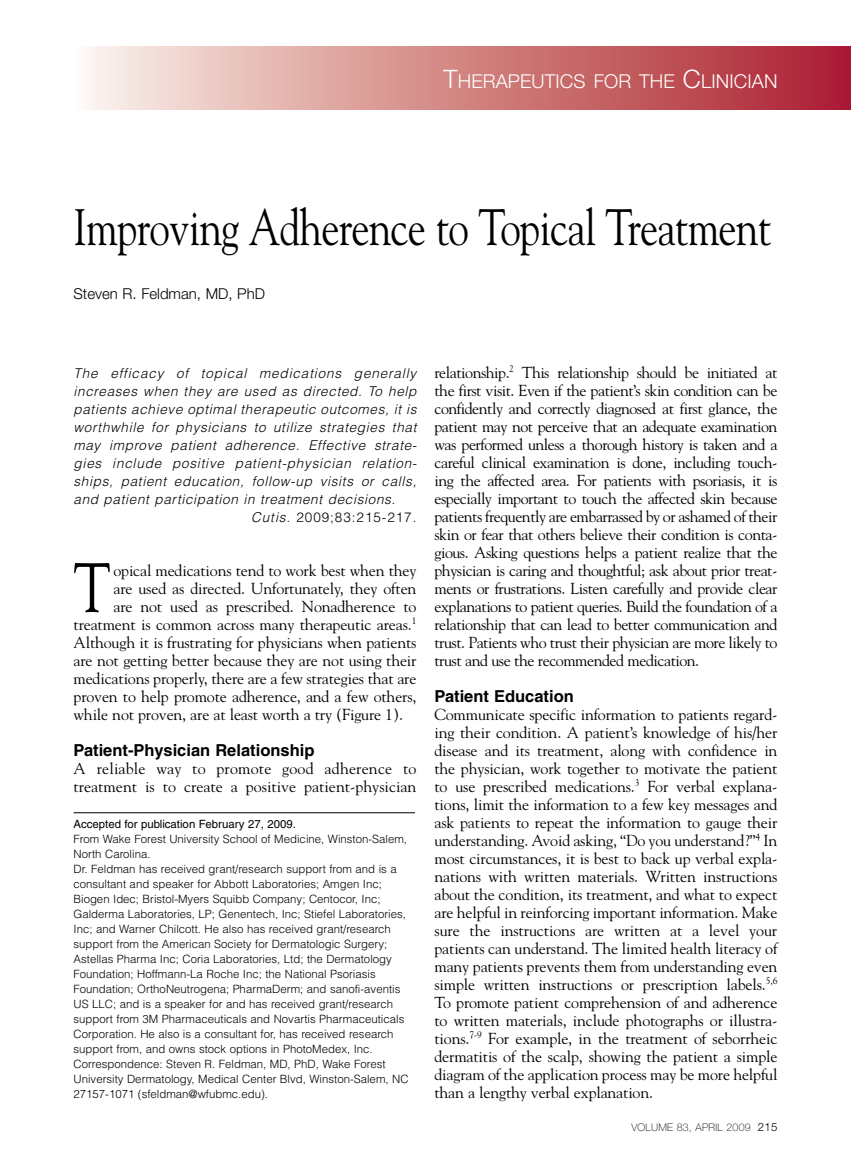
<style>
.page{position:relative;width:851px;height:1161px;background:#fff}
.page>*{position:absolute;margin:0;border:0;box-sizing:border-box;transform-origin:0 0}
.t1{font:69.6px "Goudy";color:#000;scale:.8 1}
.t2{font:51px "Goudy";letter-spacing:-.02em;color:#000;scale:.8 1}
.t3{font:300 19.2px "Helvetica Neue";letter-spacing:.005em;color:#fff}
.t4{font:700 16.5px "Helvetica";color:#000}
.t5{font:15.9px/18px "Goudy";letter-spacing:-.01em;color:#000;text-align:justify}
.t6{font:300 15px "Helvetica Neue";color:#000}
.t7{font:italic 300 13.5px "Helvetica";letter-spacing:.05em;color:#000}
.t8{font:300 13.5px "Helvetica";letter-spacing:.07em;color:#000}
.t9{font:300 11.4px/15px "Helvetica";color:#000}
.t10{font:11.4px "Helvetica";color:#000}
.t11{font:100 10.5px "Helvetica Neue";letter-spacing:.025em;color:#000}
.s1{font-size:25.5px}
.s2{font-style:italic}
.s3{font-weight:300;font-size:11.4px}
</style>
<div class="page">
<svg style="left:87px;top:46px;width:763px;height:64px;background:#d28586"></svg>
<hr style="left:74px;top:813px;width:341px;height:1px;background:#000">
<p class="t3" style="left:443px;top:69px;width:335px"><span class="s1">T</span>HERAPEUTICS FOR THE <span class="s1">C</span>LINICIAN</p>
<h2 class="t2" style="left:74px;top:196px;width:873px">Improving Adherence to Topical Treatment</h2>
<p class="t6" style="left:74px;top:285px;width:193px">STEVEN R. FELDMAN, MD, PHD</p>
<p class="t7" style="left:74px;top:365px;width:344px">The efficacy of topical medications generally</p>
<p class="t7" style="left:74px;top:383px;width:344px">increases when they are used as directed. To help</p>
<p class="t7" style="left:74px;top:401px;width:344px">patients achieve optimal therapeutic outcomes, it is</p>
<p class="t7" style="left:74px;top:419px;width:344px">worthwhile for physicians to utilize strategies that</p>
<p class="t7" style="left:74px;top:437px;width:345px">may improve patient adherence. Effective strate-</p>
<p class="t7" style="left:74px;top:455px;width:345px">gies include positive patient-physician relation-</p>
<p class="t7" style="left:74px;top:473px;width:344px">ships, patient education, follow-up visits or calls,</p>
<p class="t7" style="left:74px;top:491px;width:323px">and patient participation in treatment decisions.</p>
<p class="t8" style="left:251px;top:509px;width:167px"><span class="s2">Cutis.</span> 2009;83:215-217.</p>
<h1 class="t1" style="left:74px;top:545px;width:48px">T</h1>
<p class="t5" style="left:113px;top:561px;width:304px">opical medications tend to work best when they</p>
<p class="t5" style="left:113px;top:579px;width:304px">are used as directed. Unfortunately, they often</p>
<p class="t5" style="left:113px;top:597px;width:304px">are not used as prescribed. Nonadherence to</p>
<p class="t5" style="left:74px;top:615px;width:344px">treatment is common across many therapeutic areas.<sup>1</sup></p>
<p class="t5" style="left:74px;top:633px;width:344px">Although it is frustrating for physicians when patients</p>
<p class="t5" style="left:74px;top:651px;width:344px">are not getting better because they are not using their</p>
<p class="t5" style="left:74px;top:669px;width:344px">medications properly, there are a few strategies that are</p>
<p class="t5" style="left:74px;top:687px;width:344px">proven to help promote adherence, and a few others,</p>
<p class="t5" style="left:74px;top:705px;width:331px">while not proven, are at least worth a try (Figure 1).</p>
<p class="t4" style="left:74px;top:740px;width:242px">Patient-Physician Relationship</p>
<p class="t5" style="left:74px;top:759px;width:344px">A reliable way to promote good adherence to treatment is to create a positive patient-physician</p>
<p class="t10" style="left:74px;top:817px;width:224px">Accepted for publication February 27, 2009.</p>
<p class="t9" style="left:74px;top:831px;width:336px">From Wake Forest University School of Medicine, Winston-Salem, North Carolina.<br>Dr. Feldman has received grant/research support from and is a consultant and speaker for Abbott Laboratories; Amgen Inc; Biogen Idec; Bristol-Myers Squibb Company; Centocor, Inc; Galderma Laboratories, LP; Genentech, Inc; Stiefel Laboratories, Inc; and Warner Chilcott. He also has received grant/research support from the American Society for Dermatologic Surgery; Astellas Pharma Inc; Coria Laboratories, Ltd; the Dermatology Foundation; Hoffmann-La Roche Inc; the National Psoriasis Foundation; OrthoNeutrogena; PharmaDerm; and sanofi-aventis US LLC; and is a speaker for and has received grant/research support from 3M Pharmaceuticals and Novartis Pharmaceuticals Corporation. He also is a consultant for, has received research support from, and owns stock options in PhotoMedex, Inc.<br>Correspondence: Steven R. Feldman, MD, PhD, Wake Forest University Dermatology, Medical Center Blvd, Winston-Salem, NC 27157-1071 (sfeldman@wfubmc.edu).</p>
<p class="t5" style="left:434px;top:363px;width:344px">relationship.<sup>2</sup> This relationship should be initiated at the first visit. Even if the patient’s skin condition can be confidently and correctly diagnosed at first glance, the patient may not perceive that an adequate examination was performed unless a thorough history is taken and a careful clinical examination is done, including touch&shy;ing the affected area. For patients with psoriasis, it is especially important to touch the affected skin because patients frequently are embarrassed by or ashamed of their skin or fear that others believe their condition is conta&shy;gious. Asking questions helps a patient realize that the physician is caring and thoughtful; ask about prior treat&shy;ments or frustrations. Listen carefully and provide clear explanations to patient queries. Build the foundation of a relationship that can lead to better communication and trust. Patients who trust their physician are more likely to trust and use the recommended medication.</p>
<p class="t4" style="left:434px;top:686px;width:141px">Patient Education</p>
<p class="t5" style="left:434px;top:705px;width:344px">Communicate specific information to patients regard&shy;ing their condition. A patient’s knowledge of his/her disease and its treatment, along with confidence in the physician, work together to motivate the patient to use prescribed medications.<sup>3</sup> For verbal explana&shy;tions, limit the information to a few key messages and ask patients to repeat the information to gauge their understanding. Avoid asking, “Do you understand?”<sup>4</sup> In most circumstances, it is best to back up verbal expla&shy;nations with written materials. Written instructions about the condition, its treatment, and what to expect are helpful in reinforcing important information. Make sure the instructions are written at a level your patients can understand. The limited health literacy of many patients prevents them from understanding even simple written instructions or prescription labels.<sup>5,6<br></sup>To promote patient comprehension of and adherence to written materials, include photographs or illustra&shy;tions.<sup>7-9</sup> For example, in the treatment of seborrheic dermatitis of the scalp, showing the patient a simple diagram of the application process may be more helpful than a lengthy verbal explanation.</p>
<p class="t11" style="left:631px;top:1122px;width:148px">VOLUME 83, APRIL 2009 <span class="s3">215</span></p>
</div>
